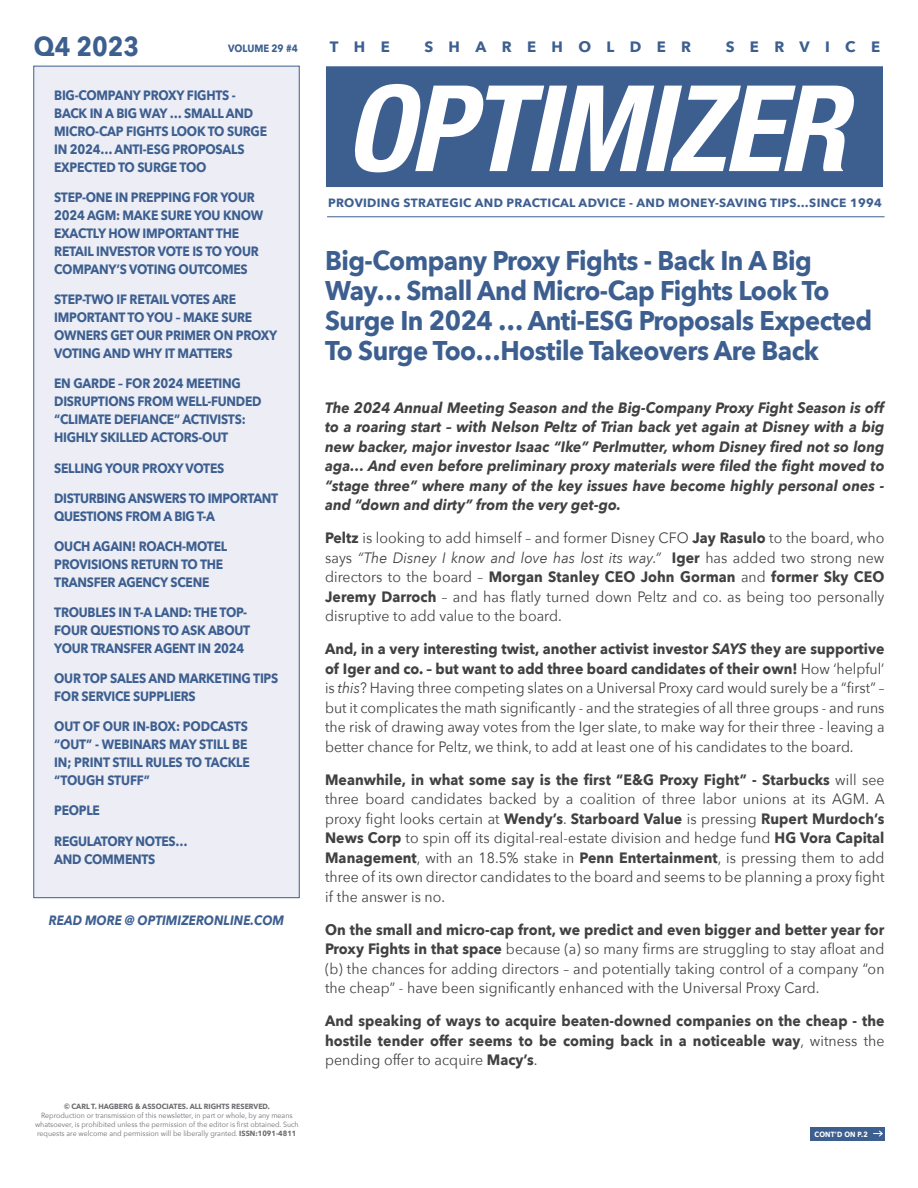
<style>
.page{position:relative;width:918px;height:1188px;background:#fff}
.page>*{position:absolute;margin:0;border:0;box-sizing:border-box;transform-origin:0 0}
.t1{font:700 27px/30px "Avenir Next";letter-spacing:-.02em;color:#3d5f90;scale:.94 1}
.t2{font:700 27px "Avenir Next";letter-spacing:-.02em;color:#3d5f90;scale:.9 1}
.t3{font:15px/19.5px "Avenir Next";letter-spacing:.005em;color:#414042;text-align:justify;scale:.94 1}
.t4{font:italic 700 15px/19.5px "Avenir Next";letter-spacing:.005em;color:#414042;text-align:justify;scale:.94 1}
.t5{font:700 15px/19.5px "Avenir Next";letter-spacing:.005em;color:#414042;text-align:justify;scale:.94 1}
.t6{font:700 15px "Avenir Next";letter-spacing:1.025em;color:#3d5f90}
.t7{font:700 13.5px/18px "Avenir Next";letter-spacing:-.02em;color:#3d5f90;scale:.9 1}
.t8{font:italic 700 13.5px "Avenir Next";color:#3d5f90;scale:.9 1}
.t9{font:700 12px "Avenir Next";letter-spacing:.025em;color:#3d5f90}
.t10{font:700 10.5px "Avenir Next";color:#3d5f90;scale:.9 1}
.t11{font:7.5px/9px "Avenir Next";color:#6d6e71;text-align:center;scale:.94 1}
.t12{font:700 7.5px "Avenir Next";color:#6d6e71;scale:.94 1}
.t13{font:700 7.5px "Avenir Next";letter-spacing:.025em;color:#fff;scale:.9 1}
.s1{font-weight:700}
.s2{font-style:italic}
.s3{font-weight:700;font-style:italic}
.s4{font-weight:400}
</style>
<div class="page">
<div style="left:326px;top:66px;width:557px;height:121px;background:#3d5f90;border:2px solid #3d5f90"></div>
<div style="left:34px;top:66px;width:265px;height:832px;background:#edeef5"></div>
<hr style="left:327px;top:216px;width:558px;height:1px;background:#3d5f90">
<svg style="left:355px;top:84px;width:499px;height:88px;fill:#fff"></svg>
<div style="left:810px;top:1127px;width:75px;height:13px;background:#3d5f90"></div>
<svg style="left:873px;top:1130px;width:10px;height:7px"></svg>
<h1 class="t2" style="left:34px;top:23px;width:119px">Q4 2023</h1>
<p class="t10" style="left:228px;top:39px;width:79px">VOLUME 29 #4</p>
<p class="t7" style="left:54px;top:86px;width:238px">BIG-COMPANY PROXY FIGHTS -<br>BACK IN A BIG WAY … SMALL AND<br>MICRO-CAP FIGHTS LOOK TO SURGE<br>IN 2024… ANTI-ESG PROPOSALS<br>EXPECTED TO SURGE TOO</p>
<p class="t7" style="left:54px;top:188px;width:234px">STEP-ONE IN PREPPING FOR YOUR<br>2024 AGM: MAKE SURE YOU KNOW<br>EXACTLY HOW IMPORTANT THE<br>RETAIL INVESTOR VOTE IS TO YOUR<br>COMPANY’S VOTING OUTCOMES</p>
<p class="t7" style="left:54px;top:290px;width:249px">STEP-TWO IF RETAIL VOTES ARE<br>IMPORTANT TO YOU – MAKE SURE<br>OWNERS GET OUR PRIMER ON PROXY<br>VOTING AND WHY IT MATTERS</p>
<p class="t7" style="left:54px;top:375px;width:232px">EN GARDE – FOR 2024 MEETING<br>DISRUPTIONS FROM WELL-FUNDED “CLIMATE DEFIANCE” ACTIVISTS:<br>HIGHLY SKILLED ACTORS-OUT</p>
<p class="t7" style="left:54px;top:459px;width:191px">SELLING YOUR PROXY VOTES</p>
<p class="t7" style="left:54px;top:489px;width:250px">DISTURBING ANSWERS TO IMPORTANT<br>QUESTIONS FROM A BIG T-A</p>
<p class="t7" style="left:54px;top:537px;width:194px">OUCH AGAIN! ROACH-MOTEL<br>PROVISIONS RETURN TO THE<br>TRANSFER AGENCY SCENE</p>
<p class="t7" style="left:54px;top:603px;width:219px">TROUBLES IN T-A LAND: THE TOP-<br>FOUR QUESTIONS TO ASK ABOUT<br>YOUR TRANSFER AGENT IN 2024</p>
<p class="t7" style="left:54px;top:669px;width:251px">OUR TOP SALES AND MARKETING TIPS<br>FOR SERVICE SUPPLIERS</p>
<p class="t7" style="left:54px;top:717px;width:219px">OUT OF OUR IN-BOX: PODCASTS “OUT” - WEBINARS MAY STILL BE<br>IN; PRINT STILL RULES TO TACKLE “TOUGH STUFF”</p>
<p class="t7" style="left:54px;top:801px;width:52px">PEOPLE</p>
<p class="t7" style="left:54px;top:832px;width:150px">REGULATORY NOTES…<br>AND COMMENTS</p>
<p class="t8" style="left:49px;top:908px;width:263px">READ MORE @ OPTIMIZERONLINE.COM</p>
<p class="t12" style="left:64px;top:1099px;width:220px">© CARL T. HAGBERG &amp; ASSOCIATES. ALL RIGHTS RESERVED.</p>
<p class="t11" style="left:35px;top:1110px;width:282px">Reproduction or transmission of this newsletter, in part or whole, by any means whatsoever, is prohibited unless the permission of the editor is first obtained. Such requests are welcome and permission will be liberally granted. <span class="s1">ISSN:1091-4811</span></p>
<p class="t6" style="left:330px;top:33px;width:62px">THE</p>
<p class="t6" style="left:424px;top:33px;width:268px">SHAREHOLDER</p>
<p class="t6" style="left:726px;top:33px;width:156px">SERVICE</p>
<p class="t9" style="left:328px;top:192px;width:555px">PROVIDING STRATEGIC AND PRACTICAL ADVICE - AND MONEY-SAVING TIPS…SINCE 1994</p>
<h1 class="t1" style="left:325px;top:245px;width:584px">Big-Company Proxy Fights - Back In A Big Way… Small And Micro-Cap Fights Look To Surge In 2024 … Anti-ESG Proposals Expected To Surge Too…Hostile Takeovers Are Back</h1>
<p class="t4" style="left:325px;top:397px;width:597px">The 2024 Annual Meeting Season and the Big-Company Proxy Fight Season is off to a roaring start – with Nelson Peltz of Trian back yet again at Disney with a big new backer, major investor Isaac “Ike” Perlmutter, whom Disney fired not so long aga… And even before preliminary proxy materials were filed the fight moved to “stage three” where many of the key issues have become highly personal ones - and “down and dirty” from the very get-go.</p>
<p class="t3" style="left:325px;top:528px;width:597px"><span class="s1">Peltz</span> is looking to add himself – and former Disney CFO <span class="s1">Jay Rasulo</span> to the board, who says <span class="s2">“The Disney I know and love has lost its way.”</span> <span class="s1">Iger</span> has added two strong new directors to the board – <span class="s1">Morgan Stanley CEO John Gorman</span> and <span class="s1">former Sky CEO Jeremy Darroch</span> – and has flatly turned down Peltz and co. as being too personally disruptive to add value to the board.</p>
<p class="t3" style="left:325px;top:639px;width:597px"><span class="s1">And, in a very interesting twist, another activist investor</span> <span class="s3">SAYS</span> <span class="s1">they are supportive of Iger and co. – but want to add three board candidates of their own!</span> How ‘helpful’ is <span class="s2">this</span>? Having three competing slates on a Universal Proxy card would surely be a “first” – but it complicates the math significantly - and the strategies of all three groups - and runs the risk of drawing away votes from the Iger slate, to make way for their three - leaving a better chance for Peltz, we think, to add at least one of his candidates to the board.</p>
<p class="t3" style="left:325px;top:769px;width:597px"><span class="s1">Meanwhile, in what some say is the first “E&amp;G Proxy Fight” - Starbucks</span> will see three board candidates backed by a coalition of three labor unions at its AGM. A proxy fight looks certain at <span class="s1">Wendy’s</span>. <span class="s1">Starboard Value</span> is pressing <span class="s1">Rupert Murdoch’s News Corp</span> to spin off its digital-real-estate division and hedge fund <span class="s1">HG Vora Capital Management</span>, with an 18.5% stake in <span class="s1">Penn Entertainment</span>, is pressing them to add three of its own director candidates to the board and seems to be planning a proxy fight if the answer is no.</p>
<p class="t3" style="left:325px;top:919px;width:597px"><span class="s1">On the small and micro-cap front, we predict and even bigger and better year for Proxy Fights in that space</span> because (a) so many firms are struggling to stay afloat and (b) the chances for adding directors – and potentially taking control of a company “on the cheap” - have been significantly enhanced with the Universal Proxy Card.</p>
<p class="t5" style="left:325px;top:1011px;width:597px">And speaking of ways to acquire beaten-downed companies on the cheap - the hostile tender offer seems to be coming back in a noticeable way<span class="s4">, witness the pending offer to acquire</span> Macy’s<span class="s4">.</span></p>
<p class="t13" style="left:815px;top:1128px;width:60px">CONT’D ON P.2</p>
</div>
